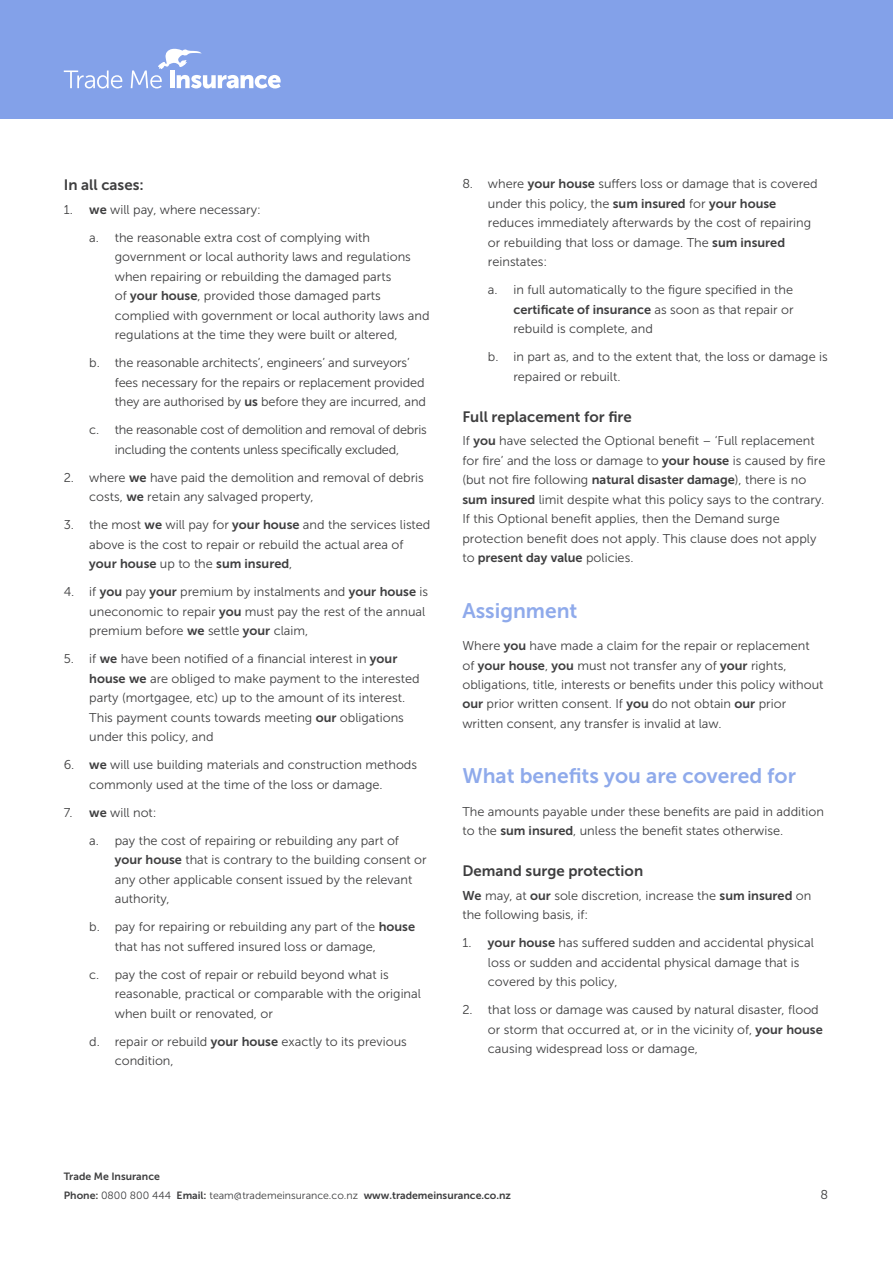
<style>
.page{position:relative;width:893px;height:1263px;background:#fff}
.page>*{position:absolute;margin:0;border:0;box-sizing:border-box;transform-origin:0 0}
.t1{font:21px "Museo Sans 700";color:#8faaeb}
.t2{font:15px "Museo Sans 700";color:#3e3e3f}
.t3{font:12.75px/19.5px "Museo Sans 300";color:#3e3e3f}
.t4{font:12.75px/19.5px "Museo Sans 300";letter-spacing:-.02em;color:#3e3e3f;text-align:center}
.t5{font:12.75px "Museo Sans 700";color:#3e3e3f}
.t6{font:10.5px/19.2px "Museo Sans 700";color:#3e3e3f}
.s1{font-family:"Museo Sans 700"}
.s2{font-family:"Museo Sans 300"}
</style>
<div class="page">
<div style="left:0;top:0;width:893px;height:119px;background:#83a1e9"></div>
<svg style="left:64px;top:70px;width:58px;height:18px"></svg>
<svg style="left:131px;top:48px;width:150px;height:40px"></svg>
<p class="t2" style="left:64px;top:177px;width:82px">In all cases:</p>
<p class="t3" style="left:89px;top:196px;width:282px;line-height:28px;text-indent:-26px">1. <span class="s1">we</span> will pay, where necessary:<br>a. the reasonable extra cost of complying with</p>
<p class="t3" style="left:115px;top:247px;width:316px">government or local authority laws and regulations when repairing or rebuilding the damaged parts<br>of <span class="s1">your house</span>, provided those damaged parts complied with government or local authority laws and regulations at the time they were built or altered,</p>
<p class="t3" style="left:115px;top:353px;width:313px;text-indent:-26px">b. the reasonable architects’, engineers’ and surveyors’ fees necessary for the repairs or replacement provided they are authorised by <span class="s1">us</span> before they are incurred, and</p>
<p class="t4" style="left:89px;top:420px;width:339px">c. the reasonable cost of demolition and removal of debris including the contents unless specifically excluded,</p>
<p class="t3" style="left:89px;top:468px;width:336px;text-indent:-26px">2. where <span class="s1">we</span> have paid the demolition and removal of debris costs, <span class="s1">we</span> retain any salvaged property,</p>
<p class="t3" style="left:64px;top:515px;width:368px;text-align:center">3. the most <span class="s1">we</span> will pay for <span class="s1">your house</span> and the services listed above is the cost to repair or rebuild the actual area of</p>
<p class="t5" style="left:89px;top:557px;width:204px">your house <span class="s2">up to the</span> sum insured<span class="s2">,</span></p>
<p class="t3" style="left:89px;top:582px;width:340px;text-indent:-26px">4. if <span class="s1">you</span> pay <span class="s1">your</span> premium by instalments and <span class="s1">your house</span> is uneconomic to repair <span class="s1">you</span> must pay the rest of the annual premium before <span class="s1">we</span> settle <span class="s1">your</span> claim,</p>
<p class="t3" style="left:89px;top:649px;width:332px;text-indent:-26px">5. if <span class="s1">we</span> have been notified of a financial interest in <span class="s1">your house we</span> are obliged to make payment to the interested party (mortgagee, etc) up to the amount of its interest.<br>This payment counts towards meeting <span class="s1">our</span> obligations under this policy, and</p>
<p class="t3" style="left:89px;top:755px;width:329px;text-indent:-26px">6. <span class="s1">we</span> will use building materials and construction methods commonly used at the time of the loss or damage.</p>
<p class="t3" style="left:89px;top:798px;width:311px;line-height:28px;text-indent:-26px">7. <span class="s1">we</span> will not:<br>a. pay the cost of repairing or rebuilding any part of</p>
<p class="t3" style="left:115px;top:850px;width:313px"><span class="s1">your house</span> that is contrary to the building consent or any other applicable consent issued by the relevant authority,</p>
<p class="t3" style="left:115px;top:917px;width:302px;text-indent:-26px">b. pay for repairing or rebuilding any part of the <span class="s1">house </span>that has not suffered insured loss or damage,</p>
<p class="t3" style="left:115px;top:965px;width:308px;text-indent:-26px">c. pay the cost of repair or rebuild beyond what is reasonable, practical or comparable with the original when built or renovated, or</p>
<p class="t3" style="left:115px;top:1032px;width:294px;text-indent:-26px">d. repair or rebuild <span class="s1">your house</span> exactly to its previous condition,</p>
<p class="t3" style="left:488px;top:174px;width:331px;text-indent:-26px">8. where <span class="s1">your house</span> suffers loss or damage that is covered under this policy, the <span class="s1">sum insured</span> for <span class="s1">your house </span>reduces immediately afterwards by the cost of repairing or rebuilding that loss or damage. The <span class="s1">sum insured </span>reinstates:</p>
<p class="t3" style="left:488px;top:280px;width:307px">a. in full automatically to the figure specified in the</p>
<p class="t5" style="left:513px;top:302px;width:282px">certificate of insurance <span class="s2">as soon as that repair or</span></p>
<p class="t3" style="left:488px;top:315px;width:341px;line-height:28px;text-indent:26px">rebuild is complete, and<br>b. in part as, and to the extent that, the loss or damage is</p>
<p class="t3" style="left:513px;top:367px;width:109px">repaired or rebuilt.</p>
<p class="t2" style="left:462px;top:408px;width:171px">Full replacement for fire</p>
<p class="t3" style="left:462px;top:431px;width:364px">If <span class="s1">you</span> have selected the Optional benefit – ‘Full replacement for fire’ and the loss or damage to <span class="s1">your house</span> is caused by fire (but not fire following <span class="s1">natural disaster damage</span>), there is no <span class="s1">sum insured</span> limit despite what this policy says to the contrary.<br>If this Optional benefit applies, then the Demand surge protection benefit does not apply. This clause does not apply</p>
<p class="t5" style="left:462px;top:551px;width:173px"><span class="s2">to</span> present day value <span class="s2">policies.</span></p>
<h1 class="t1" style="left:462px;top:599px;width:117px">Assignment</h1>
<p class="t3" style="left:462px;top:636px;width:363px">Where <span class="s1">you</span> have made a claim for the repair or replacement of <span class="s1">your house</span>, <span class="s1">you</span> must not transfer any of <span class="s1">your</span> rights, obligations, title, interests or benefits under this policy without <span class="s1">our</span> prior written consent. If <span class="s1">you</span> do not obtain <span class="s1">our</span> prior written consent, any transfer is invalid at law.</p>
<h1 class="t1" style="left:462px;top:764px;width:335px">What benefits you are covered for</h1>
<p class="t3" style="left:462px;top:801px;width:363px">The amounts payable under these benefits are paid in addition to the <span class="s1">sum insured</span>, unless the benefit states otherwise.</p>
<p class="t2" style="left:462px;top:862px;width:182px">Demand surge protection</p>
<p class="t3" style="left:462px;top:885px;width:350px"><span class="s1">We</span> may, at <span class="s1">our</span> sole discretion, increase the <span class="s1">sum insured</span> on the following basis, if:</p>
<p class="t3" style="left:488px;top:933px;width:327px;text-indent:-26px">1. <span class="s1">your house</span> has suffered sudden and accidental physical loss or sudden and accidental physical damage that is covered by this policy,</p>
<p class="t3" style="left:488px;top:1000px;width:336px;text-indent:-26px">2. that loss or damage was caused by natural disaster, flood or storm that occurred at, or in the vicinity of, <span class="s1">your house </span>causing widespread loss or damage,</p>
<p class="t6" style="left:64px;top:1167px;width:449px">Trade Me Insurance<br>Phone: <span class="s2">0800 800 444</span> Email: <span class="s2">team@trademeinsurance.co.nz</span> www.trademeinsurance.co.nz</p>
<p class="t3" style="left:821px;top:1185px;width:9px">8</p>
</div>
